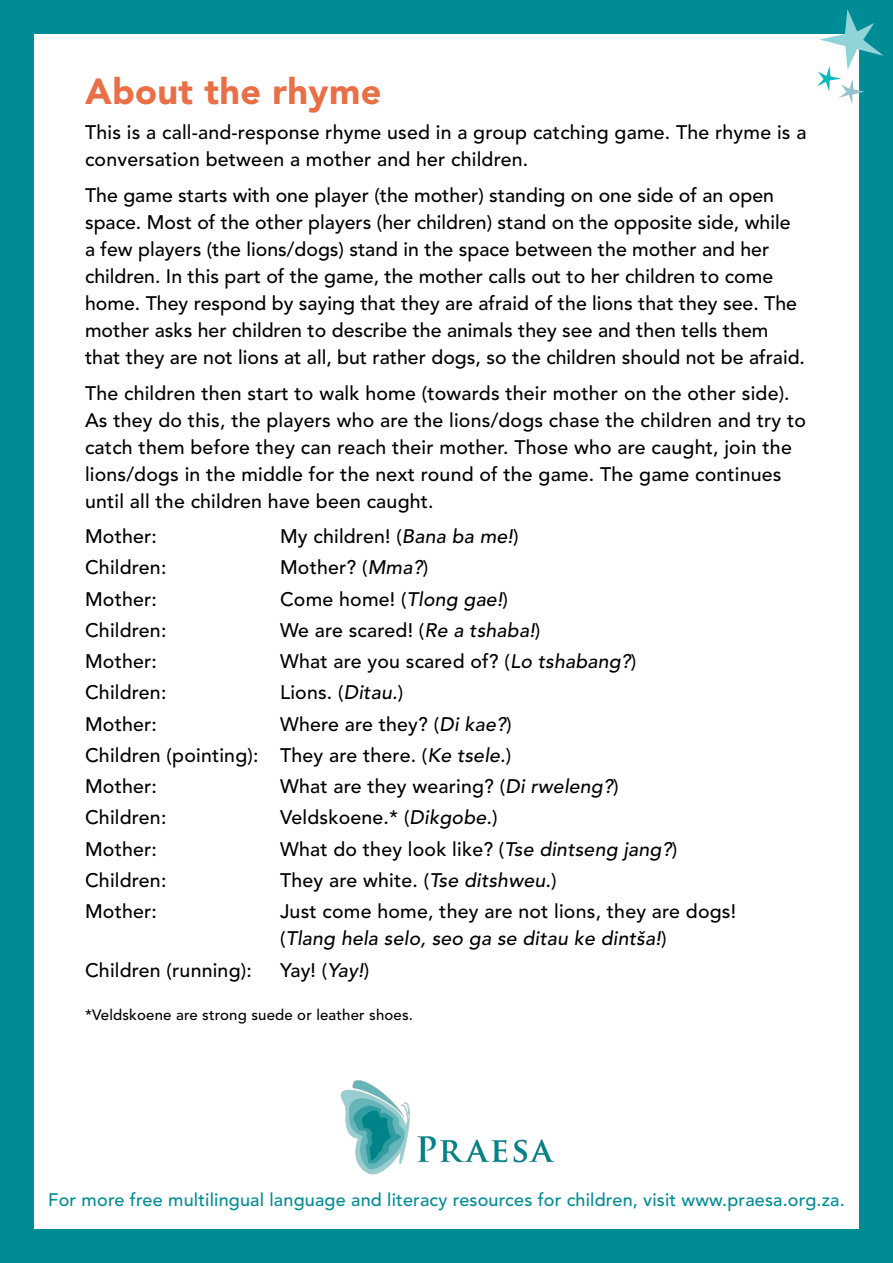
<style>
.page{position:relative;width:893px;height:1263px;background:#008c95}
.page>*{position:absolute;margin:0;border:0;box-sizing:border-box;transform-origin:0 0}
.t1{font:900 36px "Avenir LT Std";letter-spacing:.01em;color:#e86f46}
.t2{font:500 19.5px/27px "Avenir LT Std";letter-spacing:.01em;color:#000}
.t3{font:500 18px "Avenir LT Std";letter-spacing:.01em;color:#008c95}
.t4{font:500 15px "Avenir LT Std";letter-spacing:.01em;color:#000}
.s1{font-style:italic}
</style>
<div class="page">
<div style="left:34px;top:34px;width:825px;height:1195px;background:#fff"></div>
<img style="left:340px;top:1080px;width:213px;height:95px">
<svg style="left:817px;top:9px;width:67px;height:95px"></svg>
<h1 class="t1" style="left:85px;top:70px;width:298px">About the rhyme</h1>
<p class="t2" style="left:85px;top:120px;width:723px">This is a call-and-response rhyme used in a group catching game. The rhyme is a conversation between a mother and her children.</p>
<p class="t2" style="left:85px;top:182px;width:721px">The game starts with one player (the mother) standing on one side of an open space. Most of the other players (her children) stand on the opposite side, while a few players (the lions/dogs) stand in the space between the mother and her children. In this part of the game, the mother calls out to her children to come home. They respond by saying that they are afraid of the lions that they see. The mother asks her children to describe the animals they see and then tells them that they are not lions at all, but rather dogs, so the children should not be afraid.</p>
<p class="t2" style="left:85px;top:380px;width:723px">The children then start to walk home (towards their mother on the other side).<br>As they do this, the players who are the lions/dogs chase the children and try to catch them before they can reach their mother. Those who are caught, join the lions/dogs in the middle for the next round of the game. The game continues until all the children have been caught.</p>
<p class="t2" style="left:85px;top:523px;width:73px">Mother:</p>
<p class="t2" style="left:280px;top:523px;width:240px">My children! (<span class="s1">Bana ba me!</span>)</p>
<p class="t2" style="left:85px;top:555px;width:83px">Children:</p>
<p class="t2" style="left:280px;top:555px;width:150px">Mother? (<span class="s1">Mma?</span>)</p>
<p class="t2" style="left:85px;top:586px;width:73px">Mother:</p>
<p class="t2" style="left:280px;top:586px;width:229px">Come home! (<span class="s1">Tlong gae!</span>)</p>
<p class="t2" style="left:85px;top:617px;width:83px">Children:</p>
<p class="t2" style="left:280px;top:617px;width:262px">We are scared! (<span class="s1">Re a tshaba!</span>)</p>
<p class="t2" style="left:85px;top:648px;width:73px">Mother:</p>
<p class="t2" style="left:280px;top:648px;width:358px">What are you scared of? (<span class="s1">Lo tshabang?</span>)</p>
<p class="t2" style="left:85px;top:680px;width:83px">Children:</p>
<p class="t2" style="left:280px;top:680px;width:125px">Lions. (<span class="s1">Ditau.</span>)</p>
<p class="t2" style="left:85px;top:711px;width:73px">Mother:</p>
<p class="t2" style="left:85px;top:709px;width:428px;line-height:31.2px;text-align:justify;text-indent:195px">Where are they? (<span class="s1">Di kae?</span>)<br>Children (pointing): They are there. (<span class="s1">Ke tsele.</span>)<br>Mother:</p>
<p class="t2" style="left:280px;top:773px;width:340px">What are they wearing? (<span class="s1">Di rweleng?</span>)</p>
<p class="t2" style="left:85px;top:805px;width:83px">Children:</p>
<p class="t2" style="left:280px;top:805px;width:219px">Veldskoene.* (<span class="s1">Dikgobe.</span>)</p>
<p class="t2" style="left:85px;top:836px;width:73px">Mother:</p>
<p class="t2" style="left:280px;top:836px;width:399px">What do they look like? (<span class="s1">Tse dintseng jang?</span>)</p>
<p class="t2" style="left:85px;top:867px;width:83px">Children:</p>
<p class="t2" style="left:280px;top:867px;width:278px">They are white. (<span class="s1">Tse ditshweu.</span>)</p>
<p class="t2" style="left:85px;top:898px;width:73px">Mother:</p>
<p class="t2" style="left:280px;top:898px;width:458px">Just come home, they are not lions, they are dogs! (<span class="s1">Tlang hela selo, seo ga se ditau ke dintša!</span>)</p>
<p class="t2" style="left:85px;top:957px;width:168px">Children (running):</p>
<p class="t2" style="left:280px;top:957px;width:91px">Yay! (<span class="s1">Yay!</span>)</p>
<p class="t4" style="left:85px;top:1006px;width:330px">*Veldskoene are strong suede or leather shoes.</p>
<p class="t3" style="left:48px;top:1189px;width:798px">For more free multilingual language and literacy resources for children, visit www.praesa.org.za.</p>
</div>
